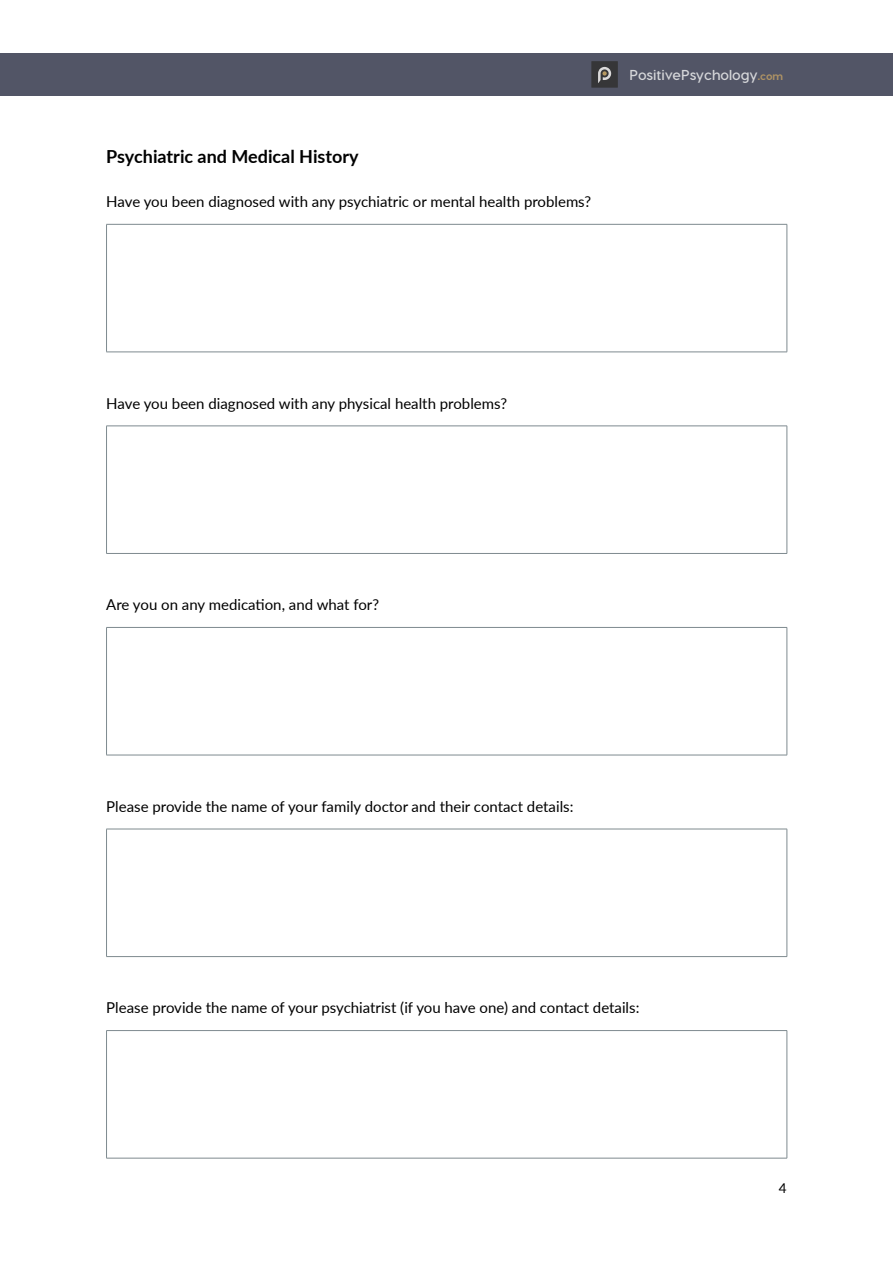
<style>
.page{position:relative;width:893px;height:1263px;background:#fff}
.page>*{position:absolute;margin:0;border:0;box-sizing:border-box;transform-origin:0 0}
.t1{font:700 18px "Lato";color:#000}
.t2{font:15px "Lato";color:#000}
.t3{font:700 14.4px "Visby CF";color:#d6d7da}
.t4{font:13.5px "Lato";color:#000}
.s1{font-weight:800;font-size:10.8px;color:#af9364}
</style>
<div class="page">
<div style="left:0;top:53px;width:893px;height:43px;background:#525566"></div>
<div style="left:591px;top:61px;width:27px;height:27px;background:#363638"></div>
<svg style="left:598px;top:67px;width:13px;height:16px"></svg>
<hr style="left:106px;top:224px;width:681px;height:1px;background:#7e8a8f">
<hr style="left:106px;top:225px;width:1px;height:127px;background:#7e8a8f">
<hr style="left:787px;top:225px;width:1px;height:127px;background:#7e8a8f">
<hr style="left:106px;top:352px;width:681px;height:1px;background:#7e8a8f">
<hr style="left:106px;top:426px;width:681px;height:1px;background:#7e8a8f">
<hr style="left:106px;top:426px;width:1px;height:127px;background:#7e8a8f">
<hr style="left:787px;top:426px;width:1px;height:127px;background:#7e8a8f">
<hr style="left:106px;top:553px;width:681px;height:1px;background:#7e8a8f">
<hr style="left:106px;top:627px;width:681px;height:1px;background:#7e8a8f">
<hr style="left:106px;top:628px;width:1px;height:127px;background:#7e8a8f">
<hr style="left:787px;top:628px;width:1px;height:127px;background:#7e8a8f">
<hr style="left:106px;top:755px;width:681px;height:1px;background:#7e8a8f">
<hr style="left:106px;top:829px;width:681px;height:1px;background:#7e8a8f">
<hr style="left:106px;top:829px;width:1px;height:127px;background:#7e8a8f">
<hr style="left:787px;top:829px;width:1px;height:127px;background:#7e8a8f">
<hr style="left:106px;top:956px;width:681px;height:1px;background:#7e8a8f">
<hr style="left:106px;top:1030px;width:681px;height:1px;background:#7e8a8f">
<hr style="left:106px;top:1031px;width:1px;height:127px;background:#7e8a8f">
<hr style="left:787px;top:1031px;width:1px;height:127px;background:#7e8a8f">
<hr style="left:106px;top:1158px;width:681px;height:1px;background:#7e8a8f">
<p class="t1" style="left:106px;top:144px;width:254px">Psychiatric and Medical History</p>
<p class="t2" style="left:106px;top:191px;width:487px">Have you been diagnosed with any psychiatric or mental health problems?</p>
<p class="t3" style="left:629px;top:66px;width:155px">PositivePsychology<span class="s1">.com</span></p>
<p class="t2" style="left:106px;top:392px;width:402px">Have you been diagnosed with any physical health problems?</p>
<p class="t2" style="left:106px;top:594px;width:274px">Are you on any medication, and what for?</p>
<p class="t2" style="left:106px;top:795px;width:469px">Please provide the name of your family doctor and their contact details:</p>
<p class="t2" style="left:106px;top:997px;width:535px">Please provide the name of your psychiatrist (if you have one) and contact details:</p>
<p class="t4" style="left:779px;top:1178px;width:9px">4</p>
</div>
